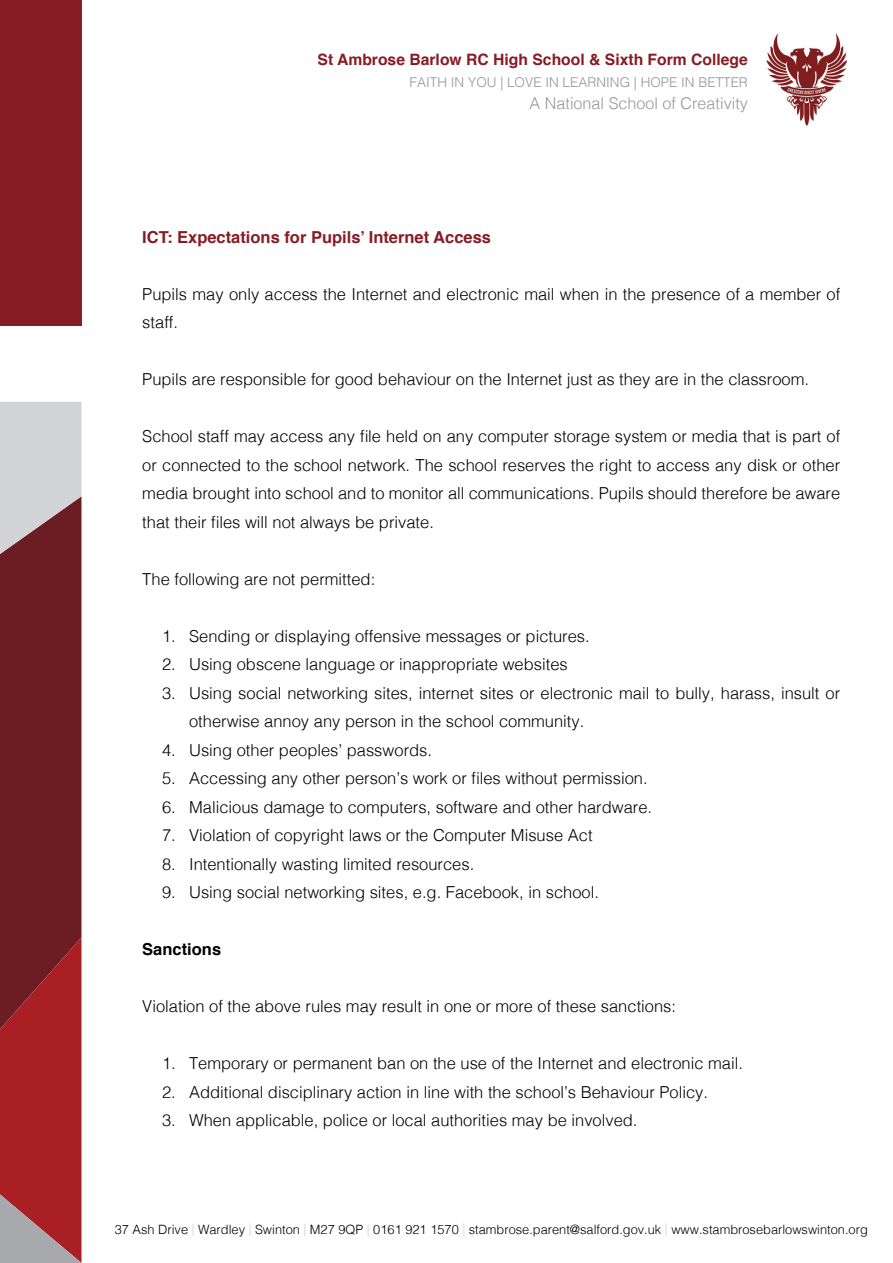
<style>
.page{position:relative;width:893px;height:1263px;background:#fff}
.page>*{position:absolute;margin:0;border:0;box-sizing:border-box;transform-origin:0 0}
.t1{font:300 16.5px/28.5px "Helvetica";color:#000}
.t2{font:700 16.5px "Helvetica";color:#871d24}
.t3{font:700 16.5px "Helvetica";color:#000}
.t4{font:300 16.2px "Helvetica";color:#949698}
.t5{font:700 15.75px "Helvetica";color:#871d24}
.t6{font:300 13.5px "Helvetica";color:#949698}
.t7{font:300 12.75px "Helvetica";color:#000}
.s1{color:#d1d3d4}
</style>
<div class="page">
<img style="left:766px;top:33px;width:81px;height:93px">
<div style="left:0;top:0;width:81px;height:326px;background:#871d24"></div>
<svg style="left:0;top:402px;width:81px;height:861px;background:#8e3d42"></svg>
<p class="t5" style="left:318px;top:47px;width:432px">St Ambrose Barlow RC High School &amp; Sixth Form College</p>
<p class="t6" style="left:410px;top:71px;width:340px">FAITH IN YOU | LOVE IN LEARNING | HOPE IN BETTER</p>
<p class="t4" style="left:530px;top:90px;width:220px">A National School of Creativity</p>
<p class="t2" style="left:142px;top:224px;width:350px">ICT: Expectations for Pupils’ Internet Access</p>
<p class="t1" style="left:142px;top:278px;width:699px">Pupils may only access the Internet and electronic mail when in the presence of a member of staff.</p>
<p class="t1" style="left:142px;top:364px;width:668px">Pupils are responsible for good behaviour on the Internet just as they are in the classroom.</p>
<p class="t1" style="left:142px;top:421px;width:699px;text-align:justify">School staff may access any file held on any computer storage system or media that is part of or connected to the school network. The school reserves the right to access any disk or other media brought into school and to monitor all communications. Pupils should therefore be aware that their files will not always be private.</p>
<p class="t1" style="left:142px;top:563px;width:234px">The following are not permitted:</p>
<p class="t1" style="left:162px;top:620px;width:429px">1. Sending or displaying offensive messages or pictures.</p>
<p class="t1" style="left:162px;top:649px;width:407px">2. Using obscene language or inappropriate websites</p>
<p class="t1" style="left:189px;top:677px;width:653px;text-indent:-27px">3. Using social networking sites, internet sites or electronic mail to bully, harass, insult or otherwise annoy any person in the school community.</p>
<p class="t1" style="left:162px;top:734px;width:271px">4. Using other peoples’ passwords.</p>
<p class="t1" style="left:162px;top:763px;width:487px">5. Accessing any other person’s work or files without permission.</p>
<p class="t1" style="left:162px;top:791px;width:492px">6. Malicious damage to computers, software and other hardware.</p>
<p class="t1" style="left:162px;top:820px;width:432px">7. Violation of copyright laws or the Computer Misuse Act</p>
<p class="t1" style="left:162px;top:848px;width:314px">8. Intentionally wasting limited resources.</p>
<p class="t1" style="left:162px;top:877px;width:438px">9. Using social networking sites, e.g. Facebook, in school.</p>
<p class="t3" style="left:142px;top:936px;width:80px">Sanctions</p>
<p class="t1" style="left:142px;top:991px;width:535px">Violation of the above rules may result in one or more of these sanctions:</p>
<p class="t1" style="left:162px;top:1048px;width:582px">1. Temporary or permanent ban on the use of the Internet and electronic mail.</p>
<p class="t1" style="left:162px;top:1076px;width:548px">2. Additional disciplinary action in line with the school’s Behaviour Policy.</p>
<p class="t1" style="left:162px;top:1105px;width:477px">3. When applicable, police or local authorities may be involved.</p>
<p class="t7" style="left:115px;top:1218px;width:754px">37 Ash Drive <span class="s1">|</span> Wardley <span class="s1">|</span> Swinton <span class="s1">|</span> M27 9QP <span class="s1">|</span> 0161 921 1570 <span class="s1">|</span> stambrose.parent@salford.gov.uk <span class="s1">|</span> www.stambrosebarlowswinton.org</p>
</div>
